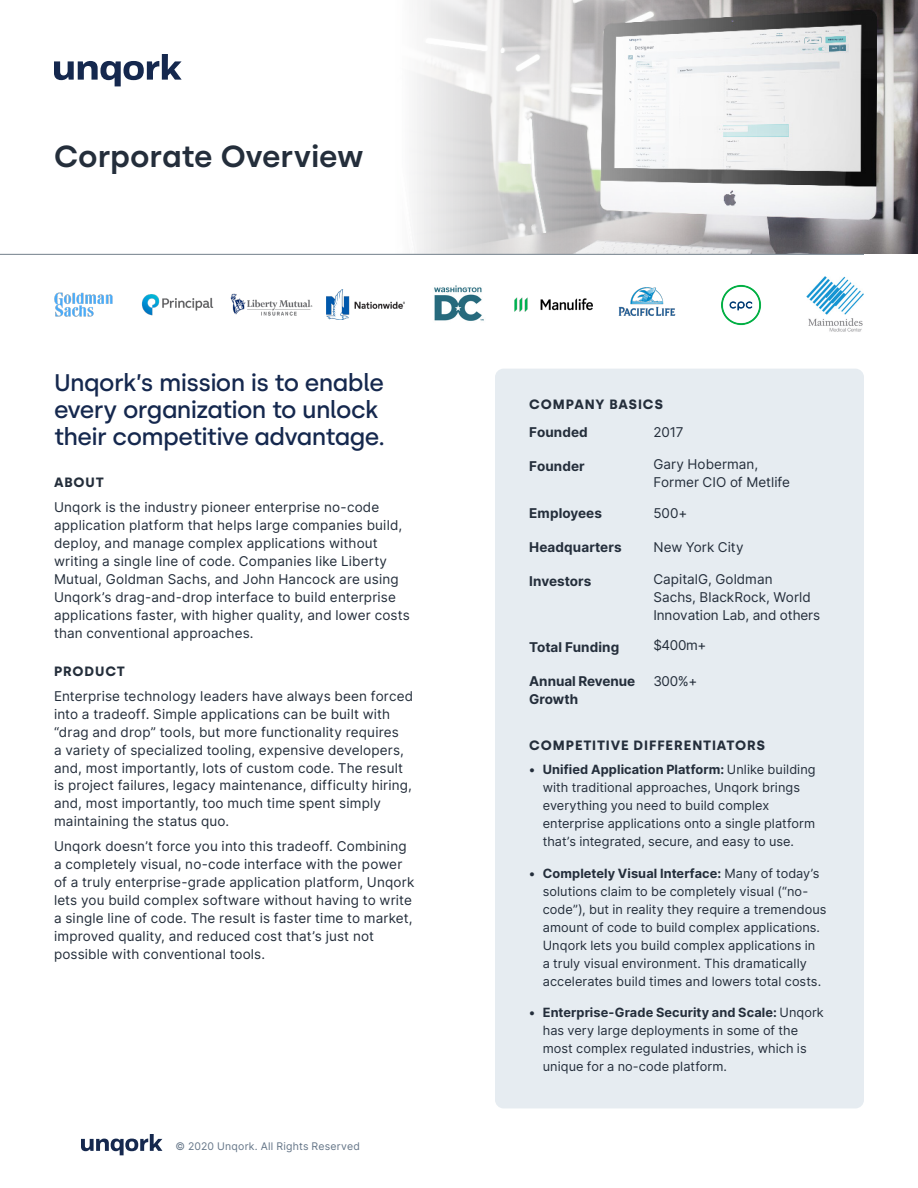
<style>
.page{position:relative;width:918px;height:1188px;background:#fff}
.page>*{position:absolute;margin:0;border:0;box-sizing:border-box;transform-origin:0 0}
.t1{font:600 30.45px "Silka";letter-spacing:-.01em;color:#242e3b}
.Body{font:500 24px/27px "Silka";letter-spacing:-.025em;color:#15284e}
.Body-2{font:13.5px/18px "Inter";letter-spacing:.01em;color:#242e3b}
.Body-3{font:700 13.5px/18px "Inter";letter-spacing:.005em;color:#242e3b}
.Body-4{font:700 13.5px "Silka";letter-spacing:.06em;color:#242e3b}
.t2{font:12.75px/18px "Inter";letter-spacing:.005em;color:#242e3b}
.Body-5{font:10.5px "Inter";letter-spacing:.025em;color:#647587}
.s1{font-weight:700}
</style>
<div class="page">
<img style="left:851px;top:0;width:67px;height:254px">
<svg style="left:235px;top:0;width:616px;height:254px"></svg>
<svg style="left:81px;top:1134px;width:81px;height:21px"></svg>
<img style="left:54px;top:292px;width:59px;height:25px">
<img style="left:141px;top:294px;width:73px;height:22px">
<div style="left:495px;top:369px;width:369px;height:739px;background:#e6ecf1;border-radius:9px"></div>
<img style="left:230px;top:294px;width:83px;height:21px">
<img style="left:618px;top:287px;width:58px;height:29px">
<img style="left:721px;top:284px;width:40px;height:42px">
<img style="left:326px;top:289px;width:24px;height:31px">
<img style="left:354px;top:301px;width:50px;height:8px">
<img style="left:514px;top:297px;width:78px;height:15px">
<img style="left:434px;top:285px;width:50px;height:36px">
<img style="left:806px;top:276px;width:58px;height:56px">
<svg style="left:54px;top:54px;width:128px;height:32px"></svg>
<hr style="left:0;top:254px;width:864px;height:1px;background:#727f8a">
<p class="t1" style="left:54px;top:138px;width:311px">Corporate Overview</p>
<p class="Body" style="left:54px;top:370px;width:333px">Unqork’s mission is to enable every organization to unlock their competitive advantage.</p>
<p class="Body-4" style="left:54px;top:474px;width:51px">ABOUT</p>
<p class="Body-2" style="left:54px;top:497px;width:357px">Unqork is the industry pioneer enterprise no-code application platform that helps large companies build, deploy, and manage complex applications without writing a single line of code. Companies like Liberty Mutual, Goldman Sachs, and John Hancock are using Unqork’s drag-and-drop interface to build enterprise applications faster, with higher quality, and lower costs than conventional approaches.</p>
<p class="Body-4" style="left:54px;top:663px;width:73px">PRODUCT</p>
<p class="Body-2" style="left:54px;top:686px;width:361px">Enterprise technology leaders have always been forced into a tradeoff. Simple applications can be built with “drag and drop” tools, but more functionality requires<br>a variety of specialized tooling, expensive developers, and, most importantly, lots of custom code. The result is project failures, legacy maintenance, difficulty hiring, and, most importantly, too much time spent simply maintaining the status quo.</p>
<p class="Body-2" style="left:54px;top:837px;width:362px">Unqork doesn’t force you into this tradeoff. Combining a completely visual, no-code interface with the power of a truly enterprise-grade application platform, Unqork lets you build complex software without having to write a single line of code. The result is faster time to market, improved quality, and reduced cost that’s just not possible with conventional tools.</p>
<p class="Body-5" style="left:176px;top:1139px;width:186px">© 2020 Unqork. All Rights Reserved</p>
<p class="Body-4" style="left:529px;top:397px;width:135px">COMPANY BASICS</p>
<p class="Body-3" style="left:529px;top:423px;width:60px">Founded</p>
<p class="Body-2" style="left:653px;top:423px;width:32px">2017</p>
<p class="Body-2" style="left:653px;top:455px;width:138px">Gary Hoberman,<br>Former CIO of Metlife</p>
<p class="Body-2" style="left:653px;top:504px;width:35px">500+</p>
<p class="Body-2" style="left:653px;top:538px;width:92px">New York City</p>
<p class="Body-2" style="left:653px;top:570px;width:168px">CapitalG, Goldman<br>Sachs, BlackRock, World<br>Innovation Lab, and others</p>
<p class="Body-3" style="left:529px;top:456px;width:57px">Founder</p>
<p class="Body-3" style="left:529px;top:504px;width:74px">Employees</p>
<p class="Body-3" style="left:529px;top:538px;width:94px">Headquarters</p>
<p class="Body-3" style="left:529px;top:572px;width:64px">Investors</p>
<p class="Body-3" style="left:529px;top:637px;width:91px">Total Funding</p>
<p class="Body-3" style="left:529px;top:671px;width:107px">Annual Revenue<br>Growth</p>
<p class="Body-2" style="left:653px;top:635px;width:54px">$400m+</p>
<p class="Body-2" style="left:653px;top:671px;width:45px">300%+</p>
<p class="Body-4" style="left:529px;top:738px;width:237px">COMPETITIVE DIFFERENTIATORS</p>
<p class="t2" style="left:543px;top:760px;width:274px;text-indent:-14px"><span class="s1">• Unified Application Platform:</span> Unlike building with traditional approaches, Unqork brings everything you need to build complex enterprise applications onto a single platform that’s integrated, secure, and easy to use.</p>
<p class="t2" style="left:543px;top:864px;width:285px;text-indent:-14px"><span class="s1">• Completely Visual Interface:</span> Many of today’s solutions claim to be completely visual (“no&shy;code”), but in reality they require a tremendous amount of code to build complex applications.<br>Unqork lets you build complex applications in<br>a truly visual environment. This dramatically accelerates build times and lowers total costs.</p>
<p class="t2" style="left:543px;top:1003px;width:283px;text-indent:-14px"><span class="s1">• Enterprise-Grade Security and Scale:</span> Unqork has very large deployments in some of the most complex regulated industries, which is unique for a no-code platform.</p>
</div>
